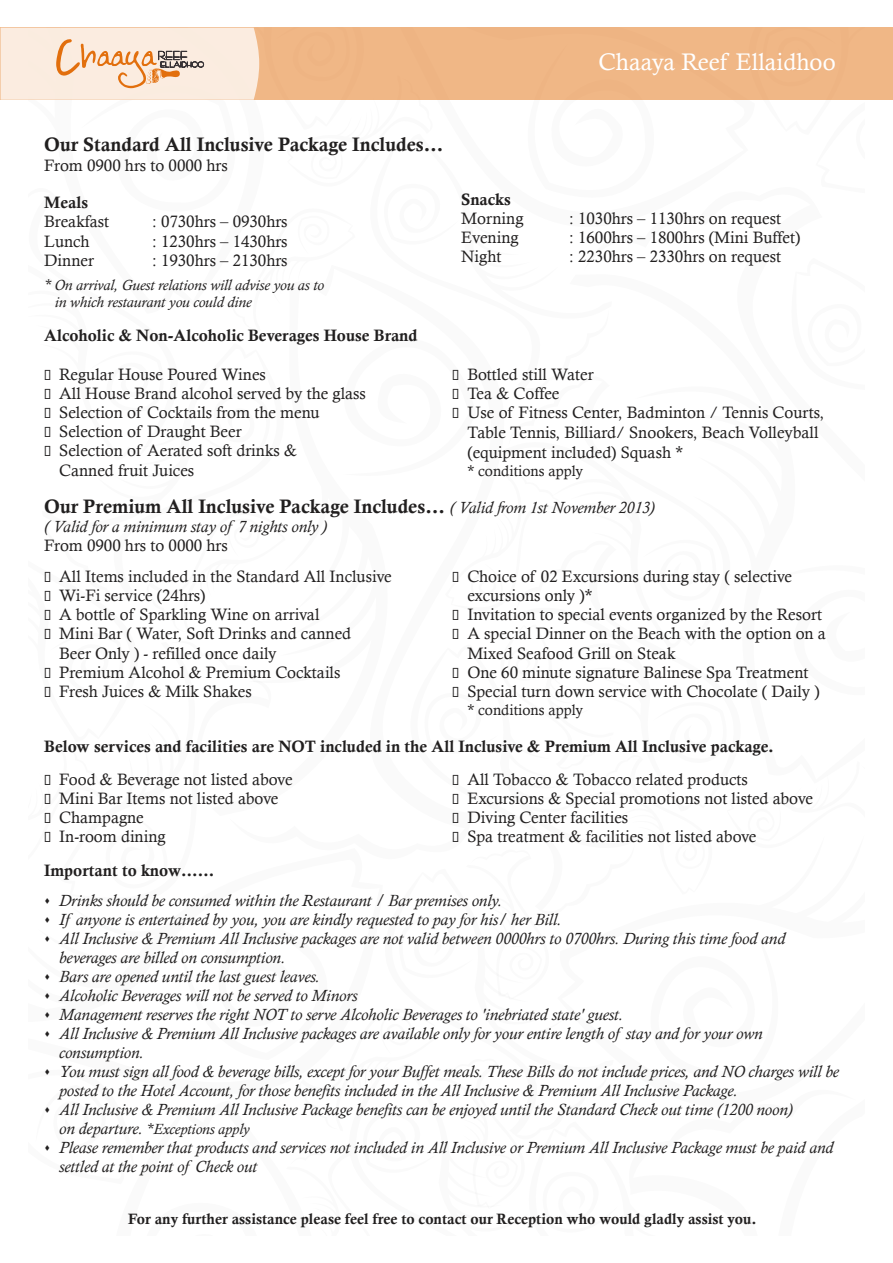
<style>
.page{position:relative;width:893px;height:1263px;background:#fff}
.page>*{position:absolute;margin:0;border:0;box-sizing:border-box;transform-origin:0 0}
.t1{font:24px "Calisto";color:#fff}
.t2{font:19.5px "Calis MT Bol";color:#211f1f}
.t3{font:16.5px/19px "Calisto";color:#211f1f}
.t4{font:italic 16.5px/19px "Calisto";color:#211f1f}
.t5{font:16.5px "Calis MT Bol";color:#211f1f}
.t6{font:italic 15px/17.2px "Calisto";color:#211f1f}
.t7{font:15px "Calis MT Bol";color:#211f1f}
.t8{font:15px "Calisto";color:#211f1f}
.s1{font-family:"Calisto";font-style:italic;font-size:16.5px}
.s2{font-size:16.5px}
</style>
<div class="page">
<div style="left:1px;top:28px;width:892px;height:72px;background:#f0b786"></div>
<svg style="left:1px;top:27px;width:864px;height:73px"></svg>
<h1 class="t1" style="left:599px;top:53px;width:239px">Chaaya Reef Ellaidhoo</h1>
<p class="t2" style="left:44px;top:137px;width:401px">Our Standard All Inclusive Package Includes…</p>
<p class="t3" style="left:44px;top:157px;width:185px">From 0900 hrs to 0000 hrs</p>
<p class="t5" style="left:44px;top:197px;width:45px">Meals</p>
<p class="t3" style="left:44px;top:214px;width:66px">Breakfast</p>
<p class="t3" style="left:152px;top:214px;width:137px">: 0730hrs – 0930hrs</p>
<p class="t3" style="left:44px;top:233px;width:47px">Lunch</p>
<p class="t3" style="left:152px;top:233px;width:137px">: 1230hrs – 1430hrs</p>
<p class="t3" style="left:44px;top:252px;width:51px">Dinner</p>
<p class="t3" style="left:152px;top:252px;width:137px">: 1930hrs – 2130hrs</p>
<p class="t6" style="left:55px;top:277px;width:271px;text-indent:-11px">* On arrival, Guest relations will advise you as to in which restaurant you could dine</p>
<p class="t5" style="left:44px;top:329px;width:375px">Alcoholic &amp; Non-Alcoholic Beverages House Brand</p>
<p class="t3" style="left:59px;top:367px;width:308px">Regular House Poured Wines<br>All House Brand alcohol served by the glass<br>Selection of Cocktails from the menu<br>Selection of Draught Beer<br>Selection of Aerated soft drinks &amp;<br>Canned fruit Juices</p>
<p class="t5" style="left:461px;top:193px;width:51px">Snacks</p>
<p class="t3" style="left:461px;top:210px;width:64px">Morning</p>
<p class="t3" style="left:569px;top:210px;width:213px">: 1030hrs – 1130hrs on request</p>
<p class="t3" style="left:461px;top:229px;width:59px">Evening</p>
<p class="t3" style="left:569px;top:229px;width:233px">: 1600hrs – 1800hrs (Mini Buffet)</p>
<p class="t3" style="left:461px;top:248px;width:42px">Night</p>
<p class="t3" style="left:569px;top:248px;width:213px">: 2230hrs – 2330hrs on request</p>
<p class="t3" style="left:467px;top:366px;width:358px">Bottled still Water<br>Tea &amp; Coffee<br>Use of Fitness Center, Badminton / Tennis Courts, Table Tennis, Billiard/ Snookers, Beach Volleyball (equipment included) Squash *</p>
<p class="t8" style="left:467px;top:465px;width:117px">* conditions apply</p>
<p class="t2" style="left:44px;top:499px;width:612px">Our Premium All Inclusive Package Includes… <span class="s1">( Valid from 1st November 2013)</span></p>
<p class="t4" style="left:44px;top:518px;width:284px">( Valid for a minimum stay of 7 nights only )</p>
<p class="t3" style="left:44px;top:538px;width:185px">From 0900 hrs to 0000 hrs</p>
<p class="t3" style="left:467px;top:569px;width:360px">Choice of 02 Excursions during stay ( selective excursions only )*<br>Invitation to special events organized by the Resort A special Dinner on the Beach with the option on a Mixed Seafood Grill on Steak<br>One 60 minute signature Balinese Spa Treatment Special turn down service with Chocolate ( Daily )</p>
<p class="t8" style="left:467px;top:705px;width:117px">* conditions apply</p>
<p class="t5" style="left:44px;top:740px;width:731px">Below services and facilities are NOT included in the All Inclusive &amp; Premium All Inclusive package.</p>
<p class="t3" style="left:59px;top:772px;width:235px">Food &amp; Beverage not listed above<br>Mini Bar Items not listed above<br>Champagne<br>In-room dining</p>
<p class="t3" style="left:467px;top:772px;width:347px">All Tobacco &amp; Tobacco related products Excursions &amp; Special promotions not listed above Diving Center facilities<br>Spa treatment &amp; facilities not listed above</p>
<p class="t5" style="left:44px;top:865px;width:172px">Important to know……</p>
<p class="t4" style="left:44px;top:892px;width:459px">▲ Drinks should be consumed within the Restaurant / Bar premises only.</p>
<p class="t4" style="left:44px;top:911px;width:519px">▲ If anyone is entertained by you, you are kindly requested to pay for his/ her Bill.</p>
<p class="t4" style="left:59px;top:930px;width:727px;text-indent:-15px">▲ All Inclusive &amp; Premium All Inclusive packages are not valid between 0000hrs to 0700hrs. During this time food and beverages are billed on consumption.</p>
<p class="t4" style="left:44px;top:968px;width:277px">▲ Bars are opened until the last guest leaves.</p>
<p class="t4" style="left:44px;top:987px;width:315px">▲ Alcoholic Beverages will not be served to Minors</p>
<p class="t4" style="left:44px;top:1006px;width:580px">▲ Management reserves the right NOT to serve Alcoholic Beverages to 'inebriated state' guest.</p>
<p class="t4" style="left:59px;top:1025px;width:705px;text-indent:-15px">▲ All Inclusive &amp; Premium All Inclusive packages are available only for your entire length of stay and for your own consumption.</p>
<p class="t4" style="left:59px;top:1063px;width:781px;text-indent:-15px">▲ You must sign all food &amp; beverage bills, except for your Buffet meals. These Bills do not include prices, and NO charges will be posted to the Hotel Account, for those benefits included in the All Inclusive &amp; Premium All Inclusive Package.</p>
<p class="t4" style="left:44px;top:1101px;width:750px">▲ All Inclusive &amp; Premium All Inclusive Package benefits can be enjoyed until the Standard Check out time (1200 noon)</p>
<p class="t6" style="left:59px;top:1121px;width:192px"><span class="s2">on departure.</span> *Exceptions apply</p>
<p class="t4" style="left:59px;top:1139px;width:776px;text-indent:-15px">▲ Please remember that products and services not included in All Inclusive or Premium All Inclusive Package must be paid and settled at the point of Check out</p>
<p class="t7" style="left:128px;top:1213px;width:630px">For any further assistance please feel free to contact our Reception who would gladly assist you.</p>
<p class="t3" style="left:59px;top:569px;width:334px">All Items included in the Standard All Inclusive Wi-Fi service (24hrs)<br>A bottle of Sparkling Wine on arrival<br>Mini Bar ( Water, Soft Drinks and canned<br>Beer Only ) - refilled once daily<br>Premium Alcohol &amp; Premium Cocktails<br>Fresh Juices &amp; Milk Shakes</p>
</div>
